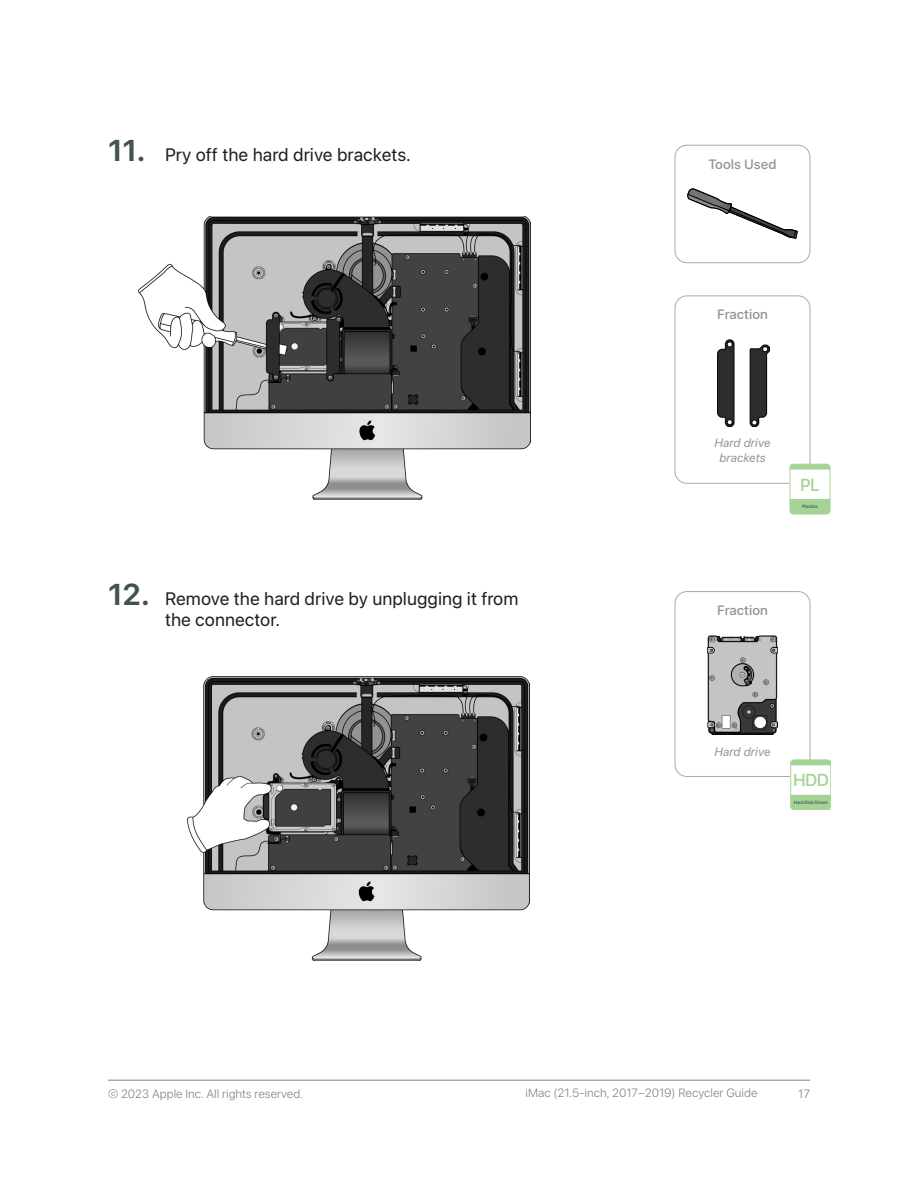
<style>
.page{position:relative;width:918px;height:1188px;background:#fff}
.page>*{position:absolute;margin:0;border:0;box-sizing:border-box;transform-origin:0 0}
.t1{font:18px/21px "SF Hello";color:#231f20}
.t2{font:500 17.25px "SF Hello";color:#a5d396}
.Fraction__Heading{font:500 13.5px "SF Hello";color:#939598}
.t3{font:300 12px "SF Hello";color:#808285}
.Fraction__Description{font:italic 12px/15px "SF Hello";color:#939598;text-align:center}
.t4{font:500 4.65px "SF Hello";letter-spacing:-.02em;color:#41524f}
.s1{font-weight:600;font-size:30px;color:#415350}
</style>
<div class="page">
<hr style="left:108px;top:1080px;width:702px;height:1px;background:#808285">
<img style="left:138px;top:216px;width:392px;height:284px">
<img style="left:188px;top:676px;width:341px;height:284px">
<div style="left:675px;top:145px;width:135px;height:118px;border:1px solid #a8a9ad;border-radius:12px"></div>
<div style="left:675px;top:295px;width:135px;height:189px;border:1px solid #a8a9ad;border-radius:12px"></div>
<svg style="left:688px;top:189px;width:109px;height:49px"></svg>
<img style="left:717px;top:339px;width:52px;height:87px">
<div style="left:790px;top:469px;width:40px;height:32px;background:#fff"></div>
<svg style="left:790px;top:499px;width:40px;height:15px"></svg>
<svg style="left:790px;top:464px;width:40px;height:6px"></svg>
<div style="left:790px;top:464px;width:40px;height:50px;border:1px solid #a5d396;border-radius:3px"></div>
<div style="left:675px;top:591px;width:135px;height:186px;border:1px solid #a8a9ad;border-radius:12px"></div>
<img style="left:707px;top:635px;width:71px;height:100px">
<div style="left:791px;top:765px;width:40px;height:31px;background:#fff"></div>
<svg style="left:790px;top:794px;width:41px;height:16px"></svg>
<svg style="left:790px;top:760px;width:41px;height:6px"></svg>
<div style="left:790px;top:760px;width:41px;height:50px;border:1px solid #a5d396;border-radius:3px"></div>
<p class="t1" style="left:108px;top:144px;width:304px"><span class="s1">11.</span> Pry off the hard drive brackets.</p>
<p class="t1" style="left:165px;top:588px;width:355px;text-indent:-57px"><span class="s1">12.</span> Remove the hard drive by unplugging it from the connector.</p>
<p class="Fraction__Heading" style="left:708px;top:156px;width:70px">Tools Used</p>
<p class="Fraction__Heading" style="left:717px;top:307px;width:52px">Fraction</p>
<p class="Fraction__Description" style="left:714px;top:436px;width:58px">Hard drive brackets</p>
<p class="t2" style="left:800px;top:475px;width:21px">PL</p>
<p class="t4" style="left:802px;top:504px;width:17px">Plastics</p>
<p class="Fraction__Heading" style="left:717px;top:602px;width:52px">Fraction</p>
<p class="Fraction__Description" style="left:714px;top:744px;width:58px">Hard drive</p>
<p class="t2" style="left:793px;top:770px;width:37px">HDD</p>
<p class="t4" style="left:794px;top:799px;width:35px">Hard Disk Drives</p>
<p class="t3" style="left:108px;top:1087px;width:197px">© 2023 Apple Inc. All rights reserved.</p>
<p class="t3" style="left:526px;top:1086px;width:233px">iMac (21.5-inch, 2017–2019) Recycler Guide</p>
<p class="t3" style="left:798px;top:1087px;width:13px">17</p>
</div>
